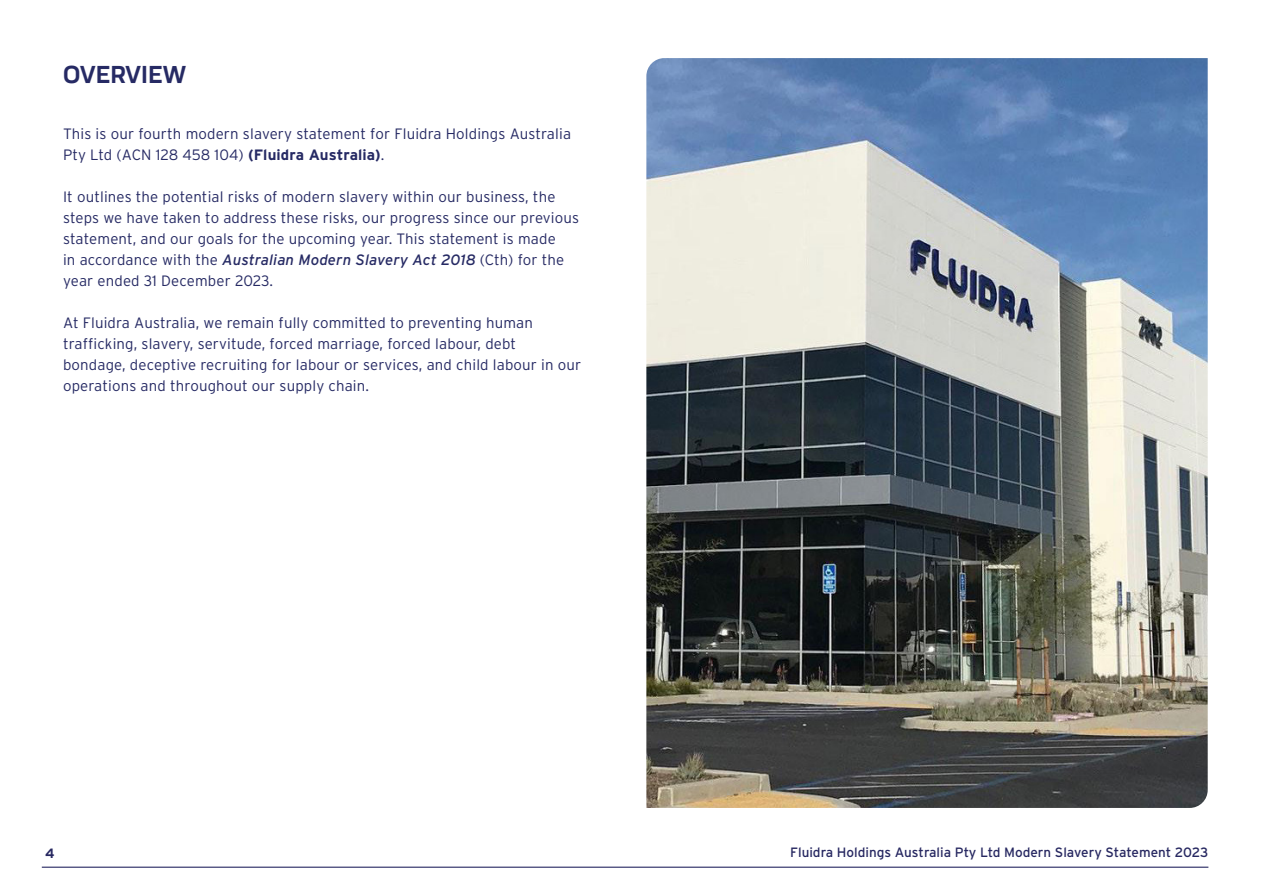
<style>
.page{position:relative;width:1263px;height:893px;background:#fff}
.page>*{position:absolute;margin:0;border:0;box-sizing:border-box;transform-origin:0 0}
.t1{font:700 25.5px "Praktika";color:#262a64}
.t2{font:300 15px/21px "Interstate";letter-spacing:.01em;color:#262a64}
.t3{font:13.5px "Interstate";color:#272861}
.t4{font:700 13.5px "Interstate";color:#272861}
.s1{font-weight:700}
.s2{font-weight:400;font-style:italic}
</style>
<div class="page">
<hr style="left:42px;top:867px;width:1166px;height:1px;background:#272861">
<img style="left:646px;top:58px;width:562px;height:750px">
<p class="t1" style="left:63px;top:55px;width:125px">OVERVIEW</p>
<p class="t2" style="left:63px;top:123px;width:509px">This is our fourth modern slavery statement for Fluidra Holdings Australia<br>Pty Ltd (ACN 128 458 104) <span class="s1">(Fluidra Australia)</span>.</p>
<p class="t2" style="left:63px;top:186px;width:518px">It outlines the potential risks of modern slavery within our business, the steps we have taken to address these risks, our progress since our previous statement, and our goals for the upcoming year. This statement is made<br>in accordance with the <span class="s2">Australian Modern Slavery Act 2018</span> (Cth) for the year ended 31 December 2023.</p>
<p class="t2" style="left:63px;top:312px;width:520px">At Fluidra Australia, we remain fully committed to preventing human trafficking, slavery, servitude, forced marriage, forced labour, debt bondage, deceptive recruiting for labour or services, and child labour in our operations and throughout our supply chain.</p>
<p class="t4" style="left:45px;top:845px;width:11px">4</p>
<p class="t3" style="left:790px;top:844px;width:420px">Fluidra Holdings Australia Pty Ltd Modern Slavery Statement 2023</p>
</div>
